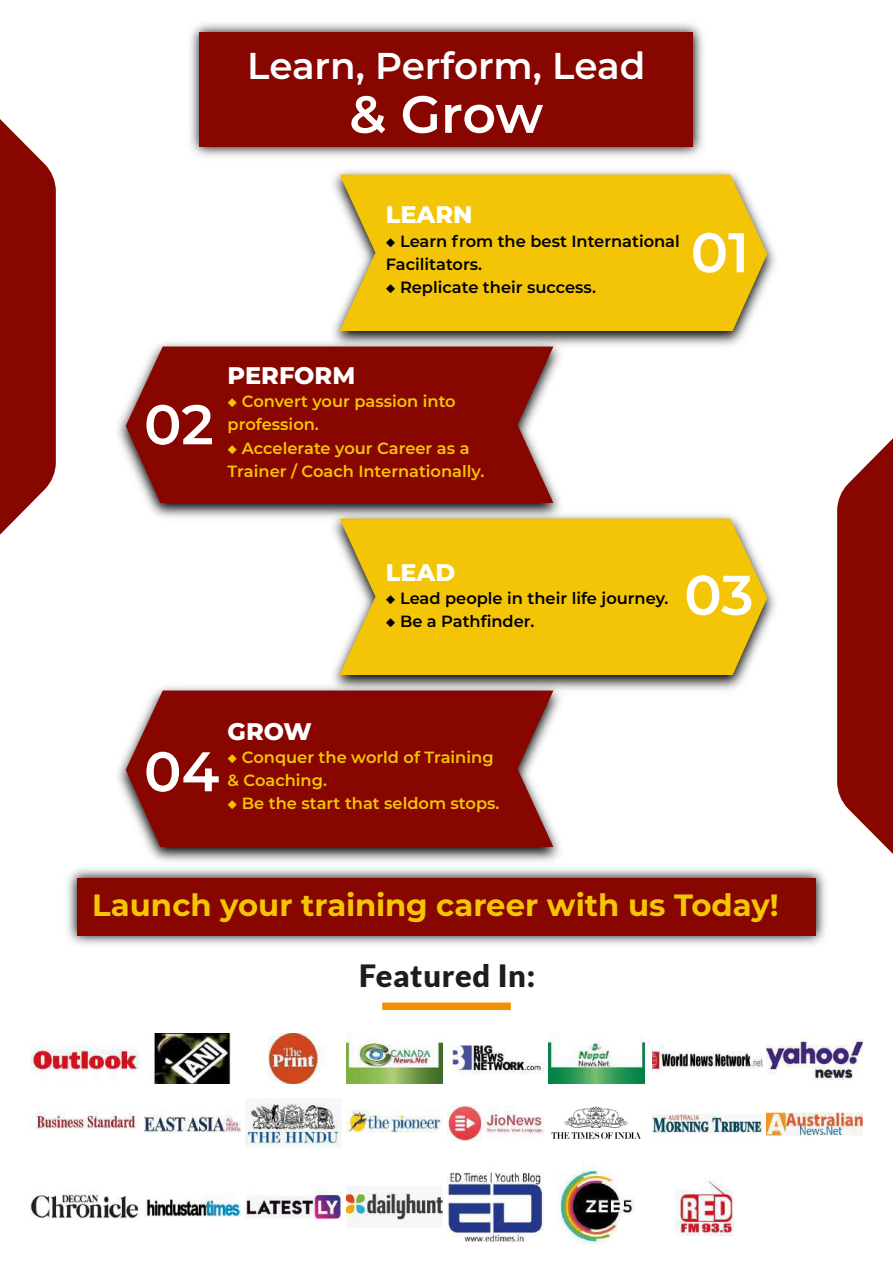
<style>
.page{position:relative;width:893px;height:1263px;background:#fff}
.page>*{position:absolute;margin:0;border:0;box-sizing:border-box;transform-origin:0 0}
.t1{font:600 55.8px "Montserrat";letter-spacing:-.005em;color:#fff}
.t2{font:600 52.2px "Montserrat";color:#fff}
.t3{font:600 37.35px "Montserrat";letter-spacing:-.005em;color:#fff}
.t4{font:700 30.75px "Montserrat";color:#f4c506}
.t5{font:900 30.75px "Lato";letter-spacing:.02em;color:#1d1d1b}
.t6{font:800 24px "Montserrat";color:#fff}
.t7{font:600 16.2px/23.1px "Montserrat";color:#f4c506}
.t8{font:600 16.2px/23.1px "Montserrat";color:#000}
</style>
<div class="page">
<img style="left:190px;top:23px;width:513px;height:134px">
<div style="left:200px;top:33px;width:493px;height:114px;background:#870600"></div>
<img style="left:333px;top:170px;width:443px;height:176px">
<svg style="left:340px;top:175px;width:427px;height:156px;background:#f1c617"></svg>
<img style="left:333px;top:514px;width:443px;height:177px">
<svg style="left:340px;top:518px;width:427px;height:157px;background:#f1c618"></svg>
<img style="left:118px;top:336px;width:452px;height:189px">
<svg style="left:126px;top:347px;width:427px;height:156px;background:#8d1712"></svg>
<img style="left:118px;top:679px;width:452px;height:183px">
<svg style="left:126px;top:690px;width:427px;height:157px;background:#8e1812"></svg>
<svg style="left:837px;top:438px;width:56px;height:416px;background:#982a24"></svg>
<svg style="left:0;top:119px;width:56px;height:416px;background:#982a24"></svg>
<div style="left:382px;top:1002px;width:129px;height:8px;background:#f29100"></div>
<img style="left:30px;top:1045px;width:110px;height:30px">
<img style="left:154px;top:1033px;width:77px;height:50px">
<img style="left:268px;top:1033px;width:55px;height:50px">
<img style="left:346px;top:1039px;width:96px;height:44px">
<img style="left:448px;top:1045px;width:95px;height:35px">
<img style="left:548px;top:1033px;width:96px;height:50px">
<img style="left:35px;top:1111px;width:101px;height:19px">
<img style="left:144px;top:1115px;width:97px;height:18px">
<img style="left:245px;top:1103px;width:96px;height:42px">
<img style="left:346px;top:1109px;width:96px;height:24px">
<img style="left:447px;top:1106px;width:96px;height:34px">
<img style="left:551px;top:1106px;width:90px;height:33px">
<img style="left:30px;top:1191px;width:109px;height:28px">
<img style="left:144px;top:1197px;width:97px;height:20px">
<img style="left:245px;top:1185px;width:96px;height:35px">
<img style="left:346px;top:1187px;width:96px;height:36px">
<img style="left:447px;top:1172px;width:96px;height:71px">
<img style="left:559px;top:1164px;width:76px;height:80px">
<img style="left:767px;top:1034px;width:96px;height:46px">
<img style="left:652px;top:1044px;width:110px;height:30px">
<img style="left:675px;top:1178px;width:59px;height:57px">
<img style="left:652px;top:1110px;width:110px;height:24px">
<img style="left:767px;top:1112px;width:96px;height:25px">
<img style="left:67px;top:868px;width:759px;height:77px">
<div style="left:77px;top:878px;width:739px;height:57px;background:#870600"></div>
<h3 class="t3" style="left:247px;top:41px;width:400px">Learn, Perform, Lead</h3>
<h2 class="t2" style="left:349px;top:80px;width:196px">&amp; Grow</h2>
<h3 class="t6" style="left:386px;top:199px;width:88px">LEARN</h3>
<p class="t8" style="left:386px;top:229px;width:296px">◆ Learn from the best International<br>Facilitators.</p>
<p class="t8" style="left:386px;top:275px;width:212px">◆ Replicate their success.</p>
<h1 class="t1" style="left:691px;top:215px;width:60px">01</h1>
<h1 class="t1" style="left:144px;top:387px;width:71px">02</h1>
<h3 class="t6" style="left:228px;top:360px;width:129px">PERFORM</h3>
<p class="t7" style="left:228px;top:390px;width:230px">◆ Convert your passion into profession.</p>
<p class="t7" style="left:228px;top:436px;width:258px">◆ Accelerate your Career as a<br>Trainer / Coach Internationally.</p>
<h3 class="t6" style="left:386px;top:556px;width:71px">LEAD</h3>
<p class="t8" style="left:386px;top:586px;width:284px">◆ Lead people in their life journey.</p>
<p class="t8" style="left:386px;top:609px;width:150px">◆ Be a Pathfinder.</p>
<h1 class="t1" style="left:684px;top:558px;width:71px">03</h1>
<h1 class="t1" style="left:144px;top:734px;width:77px">04</h1>
<h3 class="t6" style="left:228px;top:715px;width:86px">GROW</h3>
<p class="t7" style="left:228px;top:745px;width:267px">◆ Conquer the world of Training &amp; Coaching.</p>
<p class="t7" style="left:228px;top:791px;width:273px">◆ Be the start that seldom stops.</p>
<h3 class="t4" style="left:92px;top:884px;width:688px">Launch your training career with us Today!</h3>
<h3 class="t5" style="left:359px;top:957px;width:178px">Featured In:</h3>
</div>
